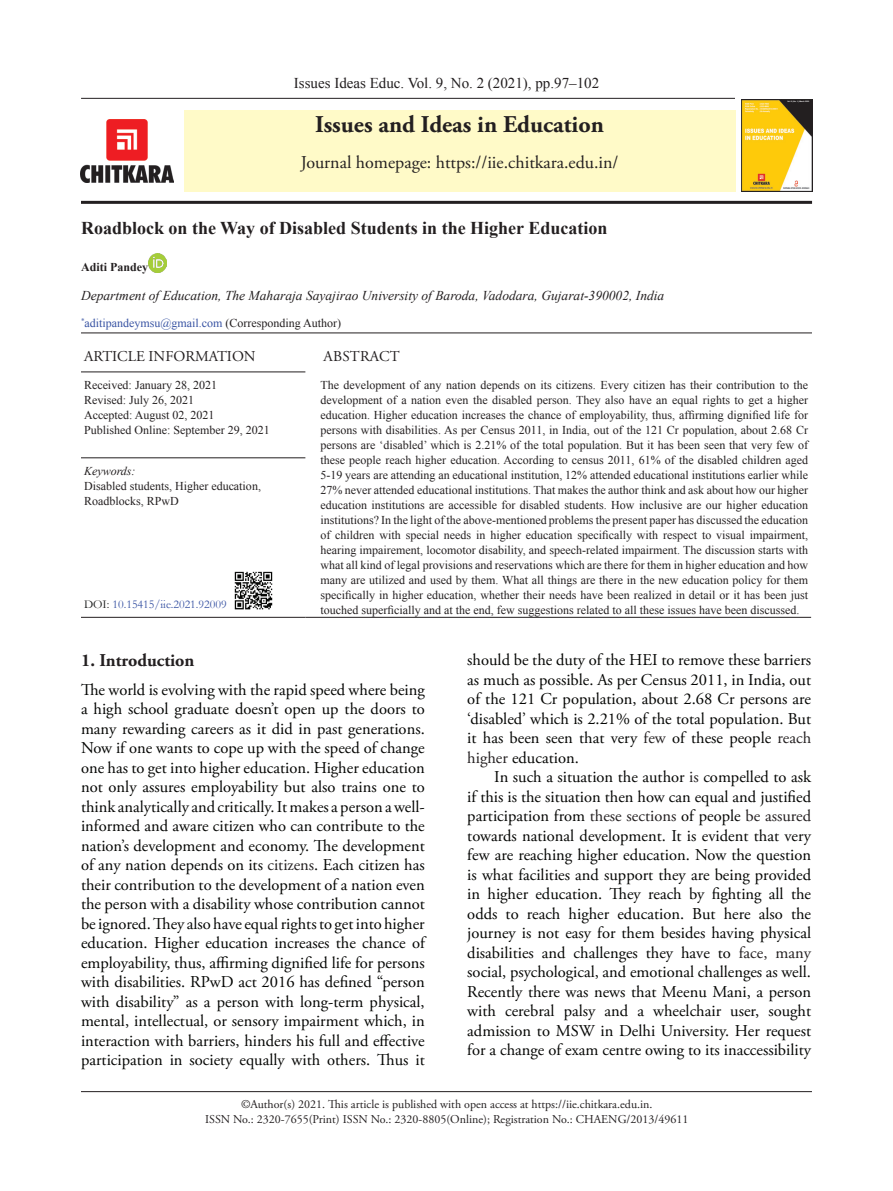
<style>
.page{position:relative;width:893px;height:1191px;background:#fff}
.page>*{position:absolute;margin:0;border:0;box-sizing:border-box;transform-origin:0 0}
.t1{font:700 24px "Adobe Garamond Pro";color:#231f20}
.t2{font:700 18px "Times New Roman";color:#231f20}
.t3{font:18px "Adobe Garamond Pro";color:#231f20}
.t4{font:700 18px "Adobe Garamond Pro";color:#231f20}
.t5{font:16.5px/19.5px "Adobe Garamond Pro";color:#040503;text-align:justify}
.t6{font:15px "Times New Roman";color:#231f20}
.t7{font:15px "Adobe Garamond Pro";color:#231f20}
.t8{font:italic 13.5px "Times New Roman";color:#231f20}
.t9{font:12px/15px "Times New Roman";color:#231f20}
.t10{font:12px/15px "Adobe Garamond Pro";color:#231f20;text-align:center}
.t11{font:12px "Times New Roman";color:#3853a3}
.t12{font:12px "Garamond";color:#3853a3}
.t13{font:700 12px "Times New Roman";color:#231f20}
.t14{font:italic 12px "Times New Roman";color:#231f20}
.t15{font:700 1.8px "Arial";color:#fff}
.s1{color:#231f20}
.s2{color:#1f2020}
</style>
<div class="page">
<hr style="left:81px;top:1091px;width:731px;height:1px;background:#231f20">
<img style="left:80px;top:119px;width:93px;height:63px">
<hr style="left:81px;top:201px;width:731px;height:3px;background:#231f20">
<div style="left:184px;top:110px;width:551px;height:81px;background:#fffac8"></div>
<hr style="left:81px;top:98px;width:654px;height:1px;background:#231f20">
<img style="left:742px;top:99px;width:70px;height:93px">
<hr style="left:81px;top:332px;width:731px;height:1px;background:#231f20">
<img style="left:148px;top:254px;width:19px;height:18px">
<hr style="left:81px;top:371px;width:224px;height:1px;background:#231f20">
<hr style="left:81px;top:457px;width:224px;height:1px;background:#231f20">
<hr style="left:305px;top:617px;width:506px;height:1px;background:#231f20">
<hr style="left:81px;top:617px;width:224px;height:1px;background:#231f20">
<img style="left:234px;top:571px;width:39px;height:39px">
<p class="t6" style="left:294px;top:73px;width:307px">Issues Ideas Educ. Vol. 9, No. 2 (2021), pp.97–102</p>
<h1 class="t1" style="left:315px;top:111px;width:290px">Issues and Ideas in Education</h1>
<p class="t3" style="left:301px;top:152px;width:319px">Journal homepage: https://iie.chitkara.edu.in/</p>
<p class="t15" style="left:787px;top:100px;width:23px">Vol. 8 | No. 1 | March 2020</p>
<p class="t2" style="left:81px;top:215px;width:528px">Roadblock on the Way of Disabled Students in the Higher Education</p>
<p class="t13" style="left:81px;top:259px;width:69px">Aditi Pandey</p>
<p class="t8" style="left:81px;top:286px;width:585px">Department of Education, The Maharaja Sayajirao University of Baroda, Vadodara, Gujarat-390002, India</p>
<p class="t11" style="left:81px;top:314px;width:262px"><sup>*</sup>aditipandeymsu@gmail.com <span class="s1">(Corresponding Author)</span></p>
<p class="t7" style="left:84px;top:347px;width:173px">ARTICLE INFORMATION</p>
<p class="t7" style="left:323px;top:347px;width:78px">ABSTRACT</p>
<p class="t9" style="left:84px;top:377px;width:187px">Received: January 28, 2021<br>Revised: July 26, 2021<br>Accepted: August 02, 2021<br>Published Online: September 29, 2021</p>
<p class="t9" style="left:320px;top:377px;width:489px;text-align:justify">The development of any nation depends on its citizens. Every citizen has their contribution to the development of a nation even the disabled person. They also have an equal rights to get a higher education. Higher education increases the chance of employability, thus, affirming dignified life for persons with disabilities. As per Census 2011, in India, out of the 121 Cr population, about 2.68 Cr persons are ‘disabled’ which is 2.21% of the total population. But it has been seen that very few of these people reach higher education. According to census 2011, 61% of the disabled children aged 5-19 years are attending an educational institution, 12% attended educational institutions earlier while 27% never attended educational institutions. That makes the author think and ask about how our higher education institutions are accessible for disabled students. How inclusive are our higher education institutions? In the light of the above-mentioned problems the present paper has discussed the education of children with special needs in higher education specifically with respect to visual impairment, hearing impairement, locomotor disability, and speech-related impairment. The discussion starts with what all kind of legal provisions and reservations which are there for them in higher education and how many are utilized and used by them. What all things are there in the new education policy for them specifically in higher education, whether their needs have been realized in detail or it has been just touched superficially and at the end, few suggestions related to all these issues have been discussed.</p>
<p class="t14" style="left:84px;top:462px;width:53px">Keywords:</p>
<p class="t9" style="left:84px;top:478px;width:178px">Disabled students, Higher education,<br>Roadblocks, RPwD</p>
<p class="t12" style="left:84px;top:596px;width:144px"><span class="s2">DOI:</span> 10.15415/iie.2021.92009</p>
<p class="t4" style="left:81px;top:650px;width:115px">1. Introduction</p>
<p class="t5" style="left:81px;top:680px;width:345px">The world is evolving with the rapid speed where being a high school graduate doesn’t open up the doors to many rewarding careers as it did in past generations.<br>Now if one wants to cope up with the speed of change one has to get into higher education. Higher education not only assures employability but also trains one to think analytically and critically. It makes a person a well&shy;informed and aware citizen who can contribute to the nation’s development and economy. The development of any nation depends on its <span class="s1">citizens</span>. Each citizen has their contribution to the development of a nation even the person with a disability whose contribution cannot be ignored. They also have equal rights to get into higher education. Higher education increases the chance of employability, thus, affirming dignified life for persons with disabilities. RPwD act 2016 has defined “person with disability” as a person with long-term physical, mental, intellectual, or sensory impairment which, in interaction with barriers, hinders his full and effective participation in society equally with others. Thus it</p>
<p class="t5" style="left:467px;top:650px;width:345px">should be the duty of the HEI to remove these barriers as much as possible. As per Census 2011, in India, out of the 121 Cr population, about 2.68 Cr persons are ‘disabled’ which is 2.21% of the total population. But it has been seen that very <span class="s1">few</span> of these people <span class="s1">reach higher</span> education.</p>
<p class="t5" style="left:467px;top:767px;width:345px;text-indent:27px">In such a situation the author <span class="s1">is</span> compelled to ask if this is the situation then how can equal and justified participation from <span class="s1">these sections</span> of people <span class="s1">be assured </span>towards national development. It is evident that very few are reaching higher education. Now the question is what facilities and support they are being provided in higher education. They reach by fighting all the odds to reach higher education. But here also the journey is not easy for them besides having physical disabilities and challenges they have to <span class="s1">face, many </span>social, psychological, and emotional challenges as well.<br>Recently there was news that Meenu Mani, a person with cerebral palsy and a wheelchair user, sought admission to MSW in Delhi University. Her request for a change of exam centre owing to its inaccessibility</p>
<p class="t10" style="left:205px;top:1097px;width:485px">©Author(s) 2021. This article is published with open access at https://iie.chitkara.edu.in.<br>ISSN No.: 2320-7655(Print) ISSN No.: 2320-8805(Online); Registration No.: CHAENG/2013/49611</p>
</div>
